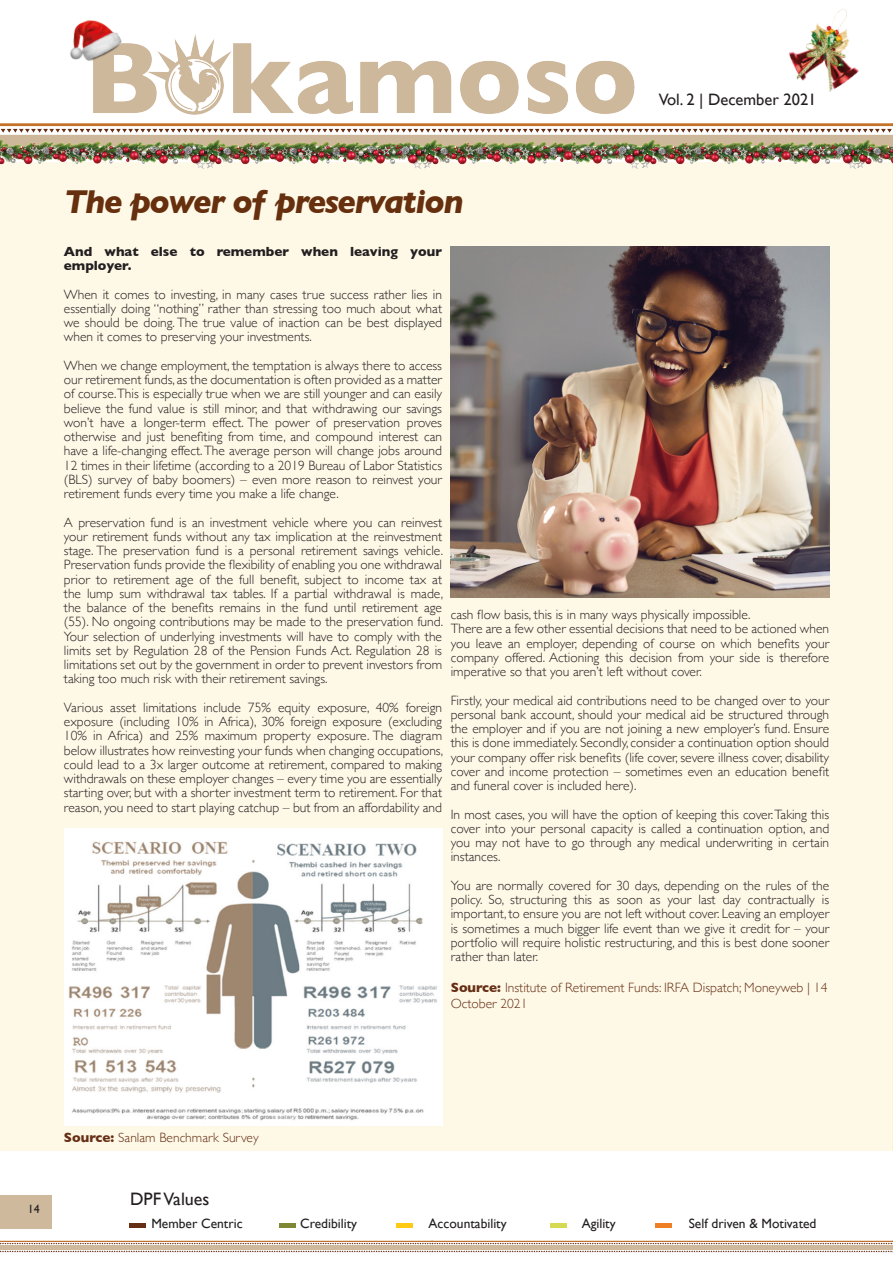
<style>
.page{position:relative;width:893px;height:1263px;background:#fff}
.page>*{position:absolute;margin:0;border:0;box-sizing:border-box;transform-origin:0 0}
.t1{font:italic 700 33.75px "Gill Sans";letter-spacing:-.04em;color:#662f0d}
.t2{font:18px "Gill Sans";color:#231f20}
.t3{font:16.5px "Gill Sans";color:#231f20}
.t4{font:300 13.5px/14.2px "Gill Sans";color:#231f20;text-align:justify}
.t5{font:300 13.5px/16.2px "Gill Sans";color:#662e14}
.t6{font:13.5px "Gill Sans";color:#231f20}
.t7{font:700 13.5px/14.2px "Gill Sans";color:#231f20}
.t8{font:12px "Gill Sans";color:#231f20}
.s1{font-weight:700}
</style>
<div class="page">
<img style="left:0;top:34px;width:893px;height:103px">
<svg style="left:0;top:1241px;width:893px;height:11px"></svg>
<hr style="left:431px;top:1241px;width:462px;height:1px;background:#c17029">
<div style="left:431px;top:1245px;width:462px;height:5px;background:#ceb99c"></div>
<div style="left:0;top:163px;width:893px;height:988px;background:#fef9e7"></div>
<hr style="left:130px;top:1223px;width:16px;height:4px;background:#662e14">
<hr style="left:279px;top:1223px;width:16px;height:4px;background:#808735">
<hr style="left:396px;top:1223px;width:16px;height:4px;background:#feca14">
<hr style="left:550px;top:1223px;width:17px;height:4px;background:#d5d953">
<hr style="left:655px;top:1223px;width:17px;height:4px;background:#f07f24">
<div style="left:0;top:1195px;width:51px;height:34px;background:#ceb99c"></div>
<img style="left:64px;top:20px;width:61px;height:46px">
<img style="left:0;top:137px;width:204px;height:32px">
<img style="left:204px;top:137px;width:217px;height:32px">
<img style="left:421px;top:137px;width:433px;height:32px">
<img style="left:854px;top:137px;width:39px;height:35px">
<img style="left:767px;top:9px;width:117px;height:101px">
<img style="left:65px;top:828px;width:377px;height:297px">
<img style="left:451px;top:247px;width:378px;height:350px">
<p class="t3" style="left:659px;top:90px;width:159px">Vol. 2 | December 2021</p>
<p class="t1" style="left:64px;top:182px;width:402px">The power of preservation</p>
<p class="t7" style="left:64px;top:244px;width:380px">And what else to remember when leaving your employer.</p>
<p class="t4" style="left:64px;top:286px;width:380px">When it comes to investing, in many cases true success rather lies in essentially doing “nothing” rather than stressing too much about what we should be doing. The true value of inaction can be best displayed when it comes to preserving your investments.</p>
<p class="t4" style="left:64px;top:358px;width:380px">When we change employment, the temptation is always there to access our retirement funds, as the documentation is often provided as a matter of course.This is especially true when we are still younger and can easily believe the fund value is still minor, and that withdrawing our savings won’t have a longer-term effect. The power of preservation proves otherwise and just benefiting from time, and compound interest can have a life-changing effect. The average person will change jobs around 12 times in their lifetime (according to a 2019 Bureau of Labor Statistics (BLS) survey of baby boomers) – even more reason to reinvest your retirement funds every time you make a life change.</p>
<p class="t4" style="left:64px;top:514px;width:381px">A preservation fund is an investment vehicle where you can reinvest your retirement funds without any tax implication at the reinvestment stage. The preservation fund is a personal retirement savings vehicle.<br>Preservation funds provide the flexibility of enabling you one withdrawal prior to retirement age of the full benefit, subject to income tax at the lump sum withdrawal tax tables. If a partial withdrawal is made, the balance of the benefits remains in the fund until retirement age (55). No ongoing contributions may be made to the preservation fund.<br>Your selection of underlying investments will have to comply with the limits set by Regulation 28 of the Pension Funds Act. Regulation 28 is limitations set out by the government in order to prevent investors from taking too much risk with their retirement savings.</p>
<p class="t4" style="left:64px;top:700px;width:381px">Various asset limitations include 75% equity exposure, 40% foreign exposure (including 10% in Africa), 30% foreign exposure (excluding 10% in Africa) and 25% maximum property exposure. The diagram below illustrates how reinvesting your funds when changing occupations, could lead to a 3x larger outcome at retirement, compared to making withdrawals on these employer changes – every time you are essentially starting over, but with a shorter investment term to retirement. For that reason, you need to start playing catchup – but from an affordability and</p>
<p class="t4" style="left:451px;top:607px;width:301px">cash flow basis, this is in many ways physically impossible.</p>
<p class="t4" style="left:451px;top:621px;width:380px">There are a few other essential decisions that need to be actioned when you leave an employer, depending of course on which benefits your company offered. Actioning this decision from your side is therefore imperative so that you aren’t left without cover.</p>
<p class="t4" style="left:451px;top:692px;width:380px">Firstly, your medical aid contributions need to be changed over to your personal bank account, should your medical aid be structured through the employer and if you are not joining a new employer’s fund. Ensure this is done immediately. Secondly, consider a continuation option should your company offer risk benefits (life cover, severe illness cover, disability cover and income protection – sometimes even an education benefit and funeral cover is included here).</p>
<p class="t4" style="left:451px;top:806px;width:380px">In most cases, you will have the option of keeping this cover. Taking this cover into your personal capacity is called a continuation option, and you may not have to go through any medical underwriting in certain instances.</p>
<p class="t4" style="left:451px;top:878px;width:380px">You are normally covered for 30 days, depending on the rules of the policy. So, structuring this as soon as your last day contractually is important, to ensure you are not left without cover. Leaving an employer is sometimes a much bigger life event than we give it credit for – your portfolio will require holistic restructuring, and this is best done sooner rather than later.</p>
<p class="t5" style="left:451px;top:978px;width:378px"><span class="s1">Source:</span> Institute of Retirement Funds: IRFA Dispatch; Moneyweb | 14<br>October 2021</p>
<p class="t8" style="left:28px;top:1202px;width:13px">14</p>
<p class="t5" style="left:64px;top:1128px;width:196px"><span class="s1">Source:</span> Sanlam Benchmark Survey</p>
<h2 class="t2" style="left:130px;top:1188px;width:81px">DPF Values</h2>
<p class="t6" style="left:151px;top:1216px;width:93px">Member Centric</p>
<p class="t6" style="left:300px;top:1216px;width:58px">Credibility</p>
<p class="t6" style="left:429px;top:1216px;width:80px">Accountability</p>
<p class="t6" style="left:582px;top:1216px;width:36px">Agility</p>
<p class="t6" style="left:689px;top:1216px;width:129px">Self driven &amp; Motivated</p>
</div>
